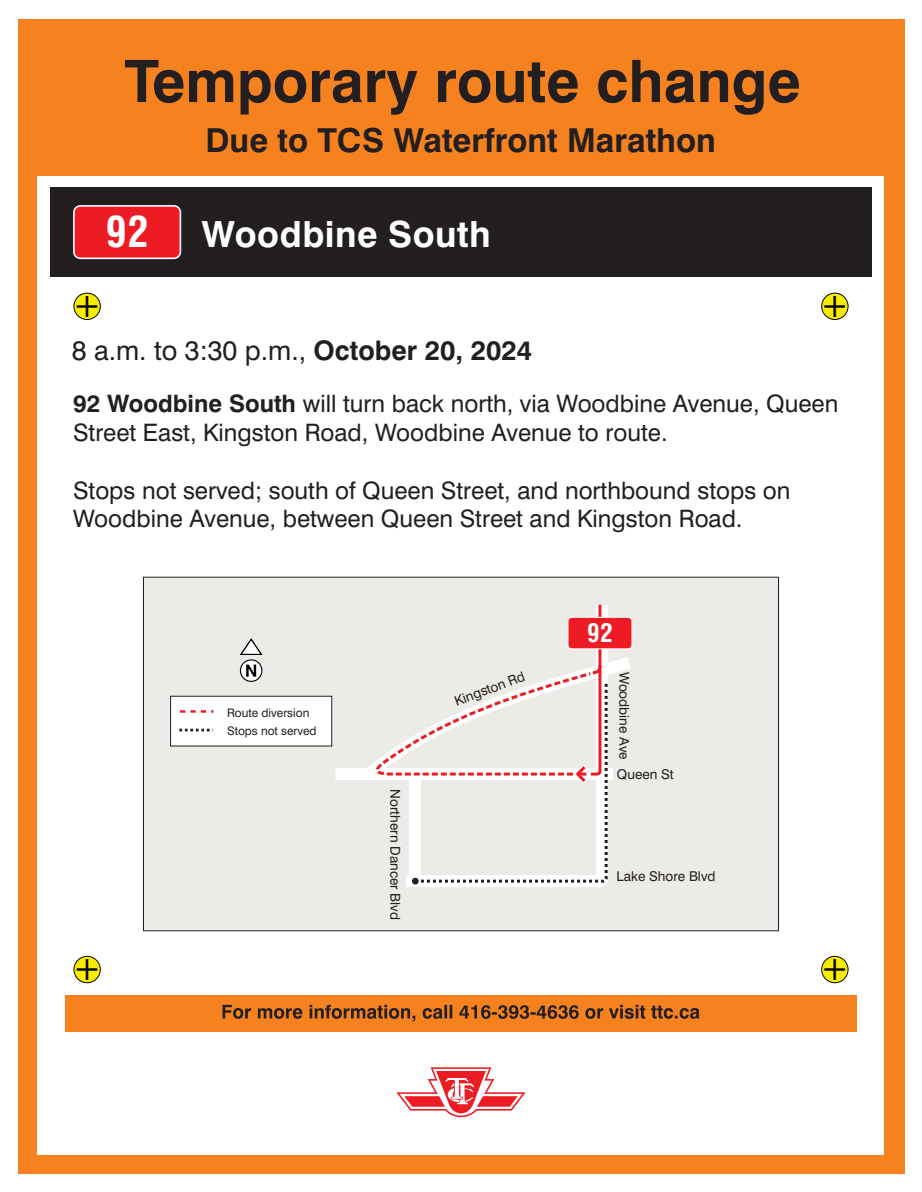
<style>
.page{position:relative;width:922px;height:1192px;background:#fff}
.page>*{position:absolute;margin:0;border:0;box-sizing:border-box;transform-origin:0 0}
.t1{font:700 58.5px "Swiss 721 BT";color:#231f20}
.t2{font:700 condensed 41.85px "Swiss 721 BT";color:#fff}
.t3{font:700 36px "Swiss 721 BT";letter-spacing:.015em;color:#fff}
.t4{font:condensed 35.25px "Swiss 721 BT";color:#020203}
.t5{font:700 33px "Swiss 721 BT";color:#231f20}
.t6{font:27px "Swiss 721 BT";color:#231f20}
.t7{font:700 condensed 25.2px "Swiss 721 BT";color:#fff}
.t8{font:24px/28.8px "Swiss 721 BT";color:#231f20}
.t9{font:13.5px "Swiss 721 BT";color:#231f20}
.t10{font:11.85px/17.4px "Swiss 721 BT";color:#231f20}
.s1{font-weight:700}
</style>
<div class="page">
<div style="left:18px;top:19px;width:885px;height:1153px;background:#f5821f"></div>
<div style="left:38px;top:176px;width:845px;height:977px;background:#fff"></div>
<div style="left:50px;top:187px;width:821px;height:90px;background:#231f20"></div>
<div style="left:65px;top:994px;width:791px;height:37px;background:#f5821f"></div>
<div style="left:820px;top:293px;width:28px;height:27px;background:#f7ec00;border:1px solid #020203;border-radius:50%"></div>
<div style="left:73px;top:293px;width:28px;height:27px;background:#f7ec00;border:1px solid #020203;border-radius:50%"></div>
<svg style="left:222px;top:1004px;width:477px;height:17px"></svg>
<svg style="left:396px;top:1067px;width:130px;height:51px"></svg>
<svg style="left:73px;top:205px;width:108px;height:54px"></svg>
<div style="left:75px;top:207px;width:104px;height:50px;background:#ed1c24;border-radius:6px"></div>
<div style="left:143px;top:576px;width:635px;height:355px;background:#edebe8"></div>
<svg style="left:170px;top:695px;width:162px;height:51px"></svg>
<svg style="left:239px;top:638px;width:24px;height:44px"></svg>
<svg style="left:393px;top:592px;width:220px;height:300px"></svg>
<div style="left:335px;top:767px;width:277px;height:12px;background:#fff"></div>
<svg style="left:351px;top:601px;width:292px;height:282px;background:#ede3e1"></svg>
<div style="left:820px;top:955px;width:28px;height:27px;background:#f7ec00;border:1px solid #020203;border-radius:50%"></div>
<div style="left:73px;top:955px;width:28px;height:27px;background:#f7ec00;border:1px solid #020203;border-radius:50%"></div>
<h1 class="t1" style="left:124px;top:58px;width:677px">Temporary route change</h1>
<h2 class="t2" style="left:106px;top:215px;width:44px">92</h2>
<h3 class="t5" style="left:205px;top:127px;width:511px">Due to TCS Waterfront Marathon</h3>
<h3 class="t3" style="left:201px;top:219px;width:290px">Woodbine South</h3>
<h3 class="t4" style="left:72px;top:290px;width:31px">+</h3>
<h3 class="t4" style="left:819px;top:290px;width:31px">+</h3>
<p class="t6" style="left:72px;top:339px;width:461px">8 a.m. to 3:30 p.m., <span class="s1">October 20, 2024</span></p>
<p class="t8" style="left:73px;top:391px;width:766px"><span class="s1">92 Woodbine South</span> will turn back north, via Woodbine Avenue, Queen<br>Street East, Kingston Road, Woodbine Avenue to route.</p>
<p class="t8" style="left:73px;top:478px;width:718px">Stops not served; south of Queen Street, and northbound stops on<br>Woodbine Avenue, between Queen Street and Kingston Road.</p>
<p class="t10" style="left:227px;top:705px;width:91px">Route diversion<br>Stops not served</p>
<p class="t9" style="left:400px;top:789px;width:132px;rotate:90deg">Northern Dancer Blvd</p>
<p class="t9" style="left:453px;top:696px;width:76px;rotate:-21deg">Kingston Rd</p>
<p class="t7" style="left:587px;top:623px;width:27px">92</p>
<p class="t9" style="left:629px;top:671px;width:89px;rotate:90deg">Woodbine Ave</p>
<p class="t9" style="left:616px;top:768px;width:58px">Queen St</p>
<p class="t9" style="left:616px;top:870px;width:100px">Lake Shore Blvd</p>
<h3 class="t4" style="left:72px;top:952px;width:31px">+</h3>
<h3 class="t4" style="left:819px;top:952px;width:31px">+</h3>
</div>
